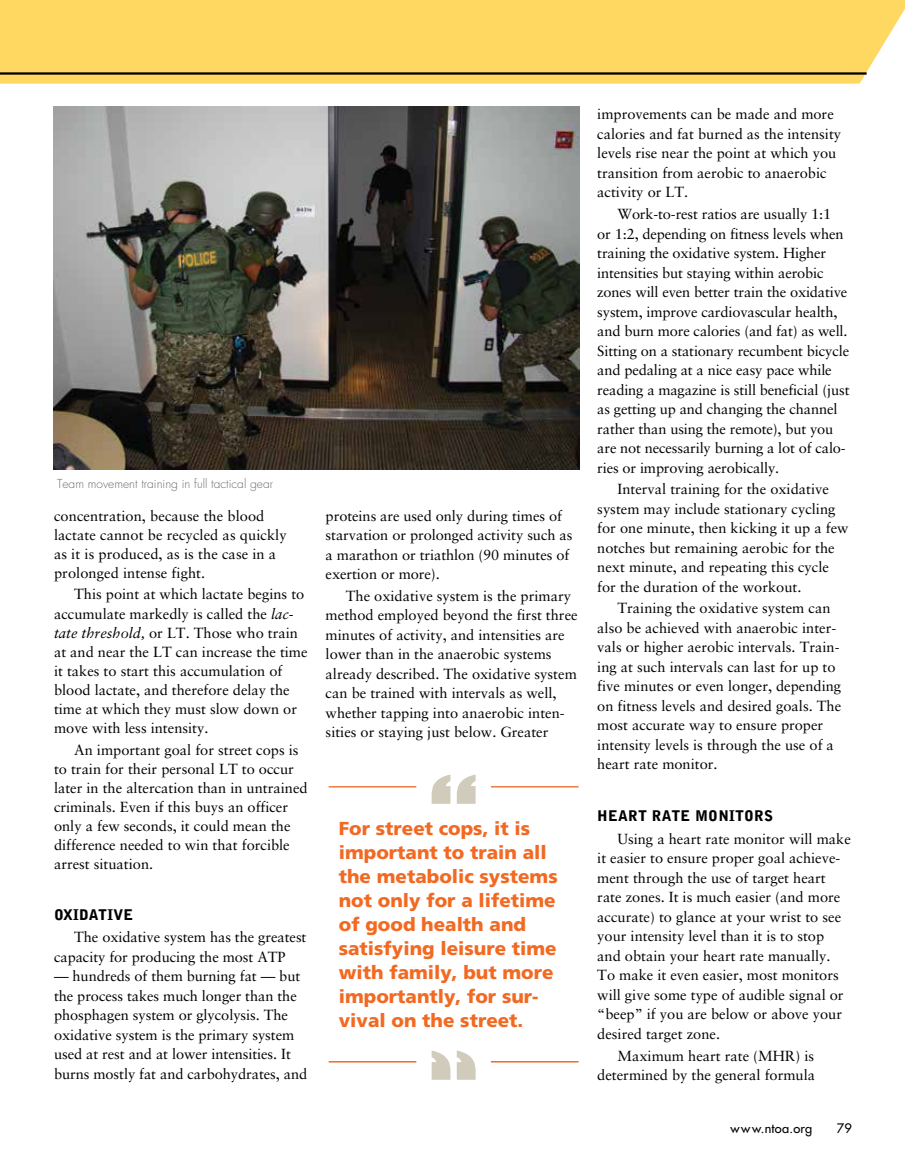
<style>
.page{position:relative;width:905px;height:1175px;background:#fff}
.page>*{position:absolute;margin:0;border:0;box-sizing:border-box;transform-origin:0 0}
.t1{font:900 18.75px/24px "Frutiger";color:#f26922}
.t2{font:14.7px/19.5px "Sabon";color:#000}
.t3{font:900 14.7px "Bell Gothic";letter-spacing:.02em;color:#000}
.t4{font:12.75px "Futura";letter-spacing:.02em;color:#000}
.t5{font:300 12px "Futura";color:#6d6e71}
.s1{font-style:italic}
</style>
<div class="page">
<svg style="left:431px;top:774px;width:44px;height:29px"></svg>
<hr style="left:491px;top:786px;width:87px;height:1px;background:#ee7b43">
<hr style="left:329px;top:786px;width:87px;height:1px;background:#ee7b43">
<svg style="left:431px;top:1050px;width:44px;height:29px"></svg>
<hr style="left:329px;top:1061px;width:87px;height:1px;background:#f26922">
<hr style="left:491px;top:1061px;width:87px;height:1px;background:#f26922">
<div style="left:0;top:0;width:904px;height:84px;background:#ffd861"></div>
<hr style="left:0;top:72px;width:866px;height:3px;background:#000">
<img style="left:53px;top:107px;width:526px;height:362px">
<p class="t5" style="left:57px;top:476px;width:217px">Team movement training in full tactical gear</p>
<p class="t2" style="left:54px;top:506px;width:234px">concentration, because the blood lactate cannot be recycled as quickly as it is produced, as is the case in a prolonged intense fight.</p>
<p class="t2" style="left:54px;top:584px;width:255px;text-indent:20px">This point at which lactate begins to accumulate markedly is called the <span class="s1">lac&shy;tate threshold,</span> or LT. Those who train at and near the LT can increase the time it takes to start this accumulation of blood lactate, and therefore delay the time at which they must slow down or move with less intensity.</p>
<p class="t2" style="left:54px;top:739px;width:255px;text-indent:20px">An important goal for street cops is to train for their personal LT to occur later in the altercation than in untrained criminals. Even if this buys an officer only a few seconds, it could mean the difference needed to win that forcible arrest situation.</p>
<p class="t3" style="left:54px;top:905px;width:81px">OXIDATIVE</p>
<p class="t2" style="left:54px;top:927px;width:254px;text-indent:20px">The oxidative system has the greatest capacity for producing the most ATP</p>
<p class="t2" style="left:54px;top:966px;width:255px">— hundreds of them burning fat — but the process takes much longer than the phosphagen system or glycolysis. The oxidative system is the primary system used at rest and at lower intensities. It burns mostly fat and carbohydrates, and</p>
<p class="t2" style="left:325px;top:506px;width:248px">proteins are used only during times of starvation or prolonged activity such as a marathon or triathlon (90 minutes of exertion or more).</p>
<p class="t2" style="left:325px;top:586px;width:253px;text-indent:20px">The oxidative system is the primary method employed beyond the first three minutes of activity, and intensities are lower than in the anaerobic systems already described. The oxidative system can be trained with intervals as well, whether tapping into anaerobic inten&shy;sities or staying just below. Greater</p>
<p class="t1" style="left:339px;top:816px;width:220px">For street cops, it is important to train all the metabolic systems not only for a lifetime of good health and satisfying leisure time with family, but more importantly, for sur&shy;vival on the street.</p>
<p class="t2" style="left:597px;top:104px;width:245px">improvements can be made and more calories and fat burned as the intensity levels rise near the point at which you transition from aerobic to anaerobic activity or LT.</p>
<p class="t2" style="left:597px;top:204px;width:254px;text-indent:20px">Work-to-rest ratios are usually 1:1<br>or 1:2, depending on fitness levels when training the oxidative system. Higher intensities but staying within aerobic zones will even better train the oxidative system, improve cardiovascular health, and burn more calories (and fat) as well.<br>Sitting on a stationary recumbent bicycle and pedaling at a nice easy pace while reading a magazine is still beneficial (just as getting up and changing the channel rather than using the remote), but you are not necessarily burning a lot of calo&shy;ries or improving aerobically.</p>
<p class="t2" style="left:597px;top:479px;width:253px;text-indent:20px">Interval training for the oxidative system may include stationary cycling for one minute, then kicking it up a few notches but remaining aerobic for the next minute, and repeating this cycle for the duration of the workout.</p>
<p class="t2" style="left:597px;top:598px;width:245px;text-indent:20px">Training the oxidative system can also be achieved with anaerobic inter&shy;vals or higher aerobic intervals. Train&shy;ing at such intervals can last for up to five minutes or even longer, depending on fitness levels and desired goals. The most accurate way to ensure proper intensity levels is through the use of a heart rate monitor.</p>
<p class="t3" style="left:597px;top:807px;width:177px">H EART RATE MONITORS</p>
<p class="t2" style="left:597px;top:829px;width:255px;text-indent:20px">Using a heart rate monitor will make it easier to ensure proper goal achieve&shy;ment through the use of target heart rate zones. It is much easier (and more accurate) to glance at your wrist to see your intensity level than it is to stop and obtain your heart rate manually.<br>To make it even easier, most monitors will give some type of audible signal or “beep” if you are below or above your desired target zone.</p>
<p class="t2" style="left:597px;top:1045px;width:219px;text-align:right">Maximum heart rate (MHR) is determined by the general formula</p>
<p class="t4" style="left:730px;top:1120px;width:83px">www.ntoa.org</p>
<p class="t4" style="left:837px;top:1120px;width:16px">79</p>
</div>
